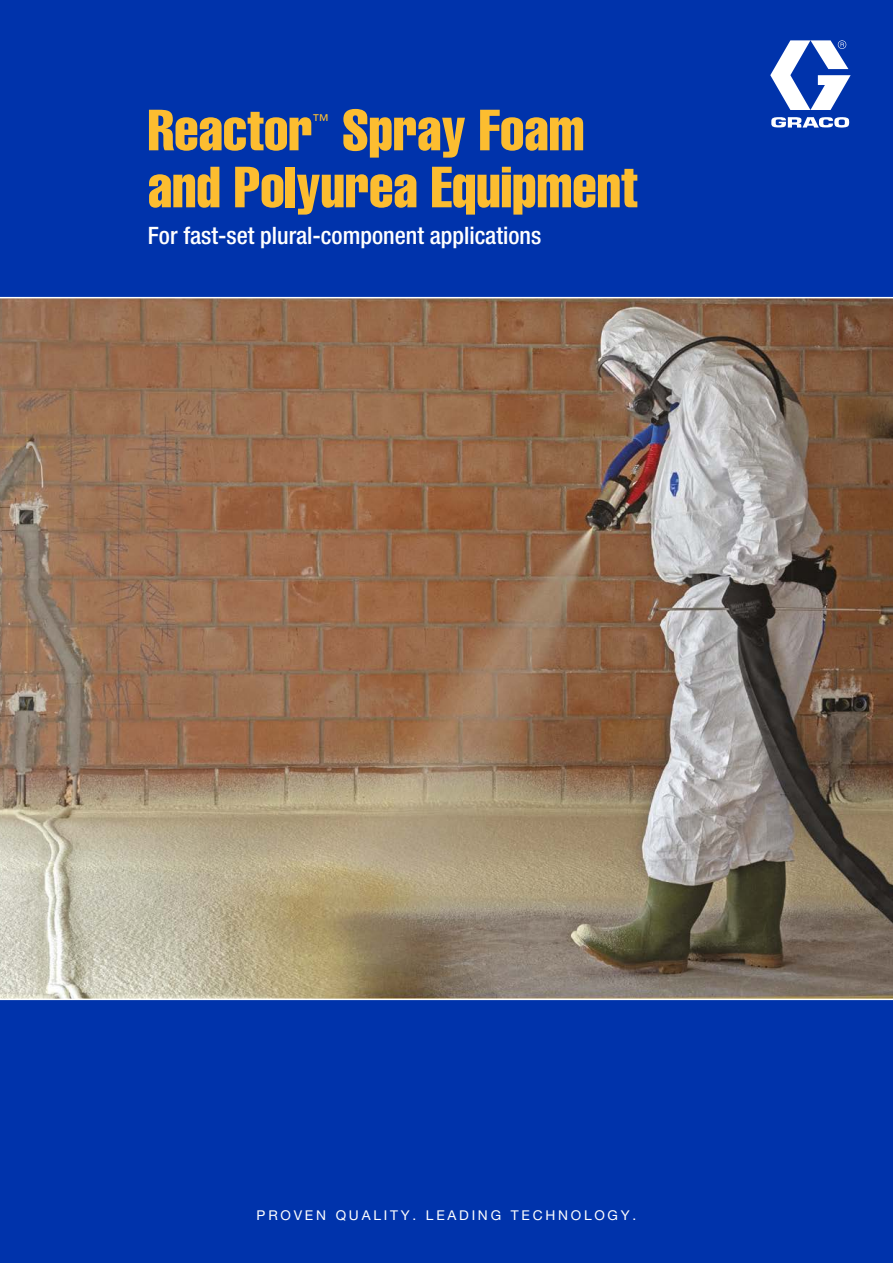
<style>
.page{position:relative;width:893px;height:1263px;background:#0033ab}
.page>*{position:absolute;margin:0;border:0;box-sizing:border-box;transform-origin:0 0}
.t1{font:57px/57px "Helvetica LT Std Comp";color:#fcbd30}
.t2{font:500 condensed 24px "Helvetica Neue LT Std";color:#fff}
.t3{font:condensed 16.5px "Helvetica Neue LT Std";color:#fcbd30}
.t4{font:13.5px "Helvetica Neue LT Std";letter-spacing:.2em;color:#fff}
</style>
<div class="page">
<img style="left:0;top:298px;width:893px;height:700px">
<svg style="left:770px;top:40px;width:81px;height:88px"></svg>
<hr style="left:0;top:297px;width:893px;height:1px;background:#fff">
<hr style="left:0;top:998px;width:893px;height:2px;background:#fff">
<h1 class="t1" style="left:148px;top:101px;width:491px;text-indent:194px">Spray Foam and Polyurea Equipment</h1>
<h1 class="t1" style="left:148px;top:101px;width:166px">Reactor</h1>
<p class="t3" style="left:313px;top:111px;width:18px">™</p>
<p class="t2" style="left:148px;top:221px;width:395px">For fast-set plural-component applications</p>
<p class="t4" style="left:257px;top:1207px;width:381px">PROVEN QUALITY. LEADING TECHNOLOGY.</p>
</div>
